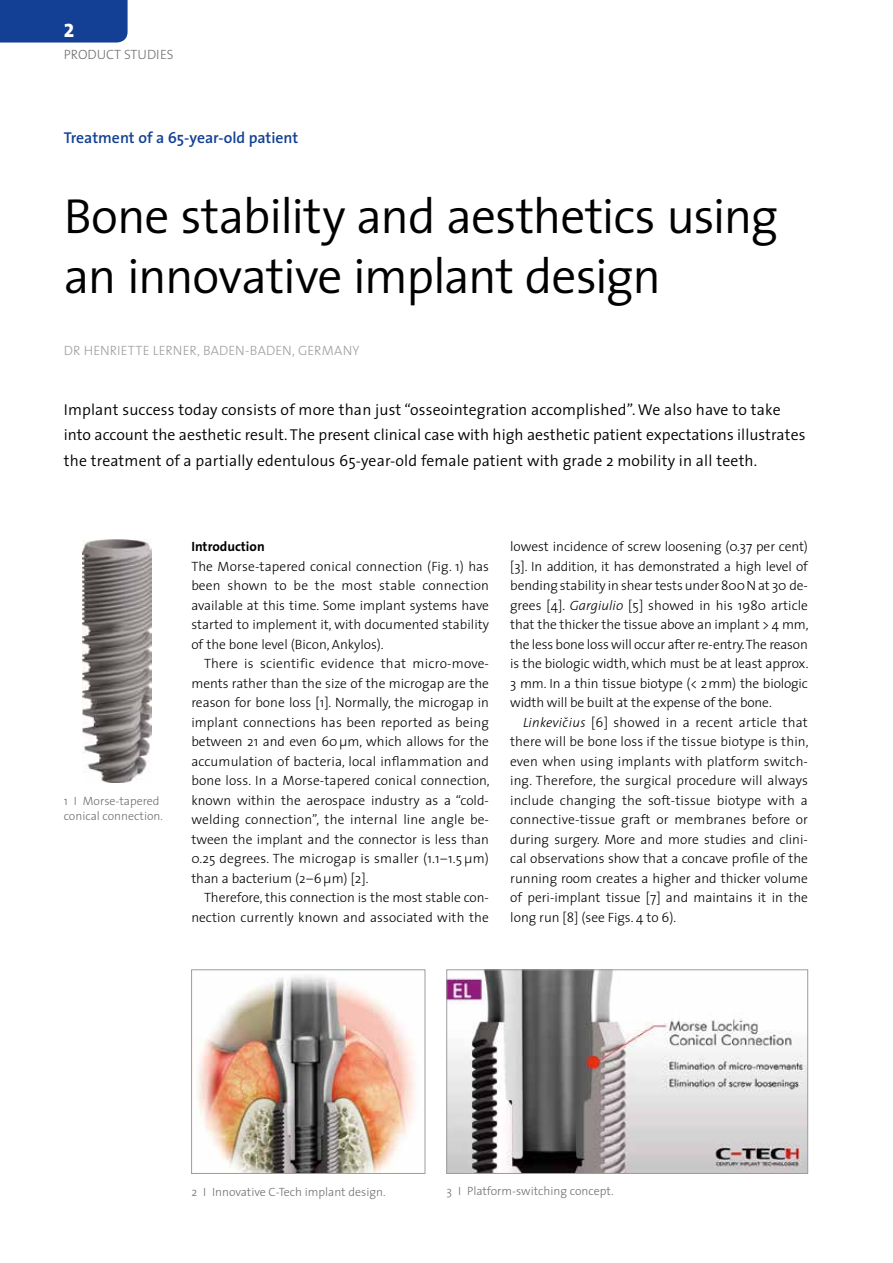
<style>
.page{position:relative;width:893px;height:1263px;background:#fff}
.page>*{position:absolute;margin:0;border:0;box-sizing:border-box;transform-origin:0 0}
.t1{font:300 49.5px/60px "The Sans";letter-spacing:-.025em;color:#000}
.t2{font:19.5px "The Sans Extra Bold Expert";color:#fff}
.t3{font:300 15.75px/25.5px "The Sans";letter-spacing:.01em;color:#000}
.t4{font:600 15.75px "The Sans";color:#134094}
.t5{font:300 13.5px/19.5px "The Sans";color:#000;text-align:justify}
.t6{font:300 13.5px "The Sans";letter-spacing:.005em;color:#9c9d9d}
.t7{font:13.5px "The Sans Light Caps";color:#6f6f6e}
.t8{font:700 13.5px "The Sans";color:#000}
.t9{font:300 12px/15px "The Sans";color:#6f6f6e}
.s1{font-style:italic}
</style>
<div class="page">
<img style="left:197px;top:975px;width:219px;height:197px">
<div style="left:191px;top:969px;width:234px;height:205px;border:1px solid #9c9d9d"></div>
<img style="left:82px;top:539px;width:70px;height:243px">
<img style="left:448px;top:971px;width:358px;height:201px">
<div style="left:446px;top:969px;width:362px;height:205px;border:1px solid #9c9d9d"></div>
<div style="left:0;top:0;width:128px;height:43px;background:#134094"></div>
<h2 class="t2" style="left:64px;top:14px;width:12px">2</h2>
<p class="t7" style="left:64px;top:43px;width:111px">PRODUCT STUDIES</p>
<p class="t4" style="left:64px;top:125px;width:236px">Treatment of a 65-year-old patient</p>
<h1 class="t1" style="left:64px;top:185px;width:716px">Bone stability and aesthetics using an innovative implant design</h1>
<p class="t6" style="left:64px;top:339px;width:297px">DR HENRIETTE LERNER, BADEN-BADEN, GERMANY</p>
<p class="t3" style="left:64px;top:396px;width:743px">Implant success today consists of more than just “osseointegration accomplished”. We also have to take into account the aesthetic result. The present clinical case with high aesthetic patient expectations illustrates the treatment of a partially edentulous 65-year-old female patient with grade 2 mobility in all teeth.</p>
<p class="t9" style="left:64px;top:793px;width:101px">1 I Morse-tapered conical connection.</p>
<p class="t8" style="left:191px;top:535px;width:75px">Introduction</p>
<p class="t5" style="left:191px;top:556px;width:299px">The Morse-tapered conical connection (Fig. 1) has been shown to be the most stable connection available at this time. Some implant systems have started to implement it, with documented stability of the bone level (Bicon, Ankylos).</p>
<p class="t5" style="left:191px;top:653px;width:300px;text-indent:13px">There is scientific evidence that micro-move&shy;ments rather than the size of the microgap are the reason for bone loss [1]. Normally, the microgap in implant connections has been reported as being between 21 and even 60µm, which allows for the accumulation of bacteria, local inflammation and bone loss. In a Morse-tapered conical connection, known within the aerospace industry as a “cold&shy;welding connection”, the internal line angle be&shy;tween the implant and the connector is less than 0.25 degrees. The microgap is smaller (1.1–1.5µm) than a bacterium (2–6µm) [2].</p>
<p class="t5" style="left:191px;top:887px;width:299px;text-align:right">Therefore, this connection is the most stable con&shy;nection currently known and associated with the</p>
<p class="t5" style="left:510px;top:537px;width:300px">lowest incidence of screw loosening (0.37 per cent) [3]. In addition, it has demonstrated a high level of bending stability in shear tests under 800N at 30 de&shy;grees [4]. <span class="s1">Gargiulio</span> [5] showed in his 1980 article that the thicker the tissue above an implant &gt; 4 mm, the less bone loss will occur after re-entry. The reason is the biologic width, which must be at least approx.<br>3 mm. In a thin tissue biotype (&lt; 2mm) the biologic width will be built at the expense of the bone.</p>
<p class="t5" style="left:510px;top:712px;width:300px;text-indent:13px"><span class="s1">Linkevicˇius</span> [6] showed in a recent article that there will be bone loss if the tissue biotype is thin, even when using implants with platform switch&shy;ing. Therefore, the surgical procedure will always include changing the soft-tissue biotype with a connective-tissue graft or membranes before or during surgery. More and more studies and clini&shy;cal observations show that a concave profile of the running room creates a higher and thicker volume of peri-implant tissue [7] and maintains it in the long run [8] (see Figs. 4 to 6).</p>
<p class="t9" style="left:191px;top:1184px;width:196px">2 I Innovative C-Tech implant design.</p>
<p class="t9" style="left:446px;top:1183px;width:169px">3 I Platform-switching concept.</p>
</div>
